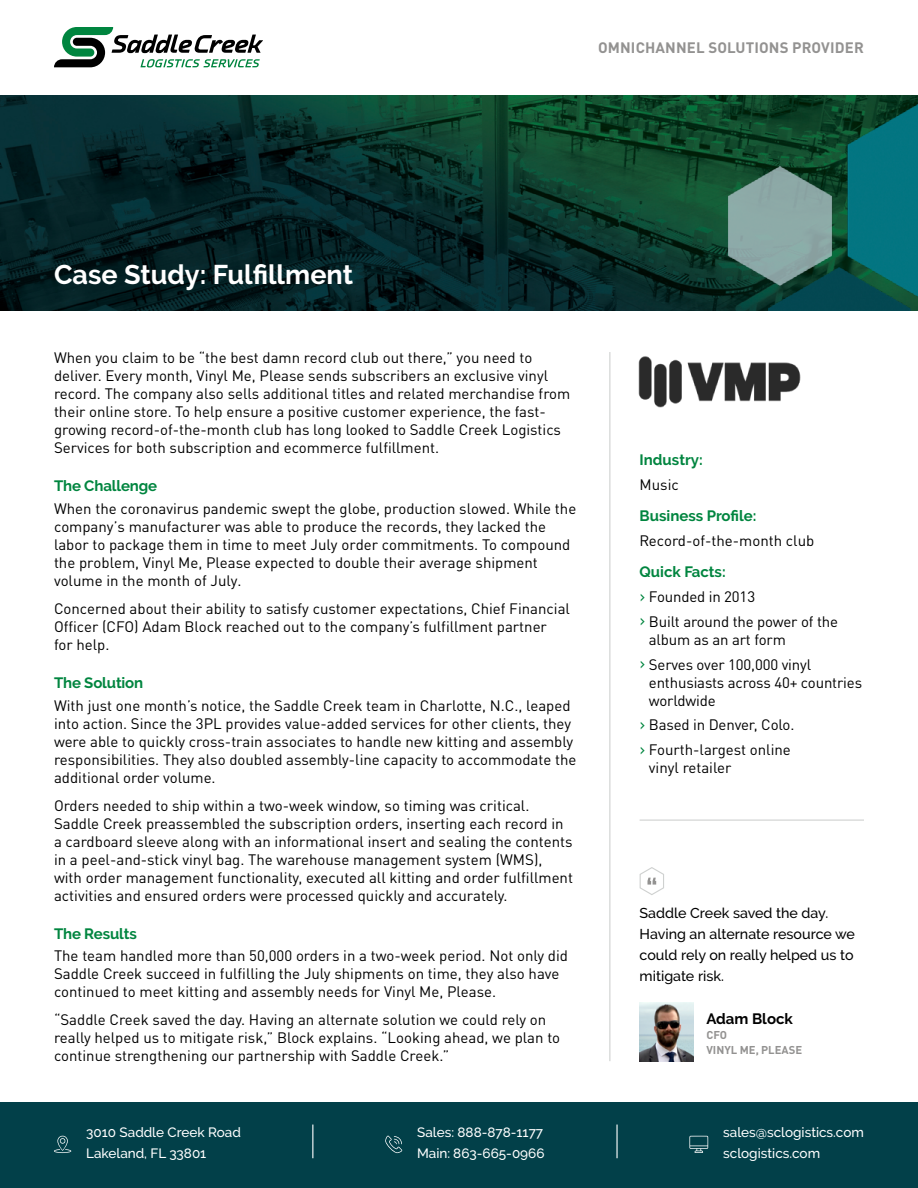
<style>
.page{position:relative;width:918px;height:1188px;background:#fff}
.page>*{position:absolute;margin:0;border:0;box-sizing:border-box;transform-origin:0 0}
.t1{font:700 27px "Raleway";color:#fff}
.t2{font:15px/18px "DINOT";color:#000}
.t3{font:700 15px "Raleway";letter-spacing:-.01em;color:#00853f}
.t4{font:700 15px "DINOT";letter-spacing:.01em;color:#939291}
.t5{font:700 15px "Raleway";color:#000}
.t6{font:500 14.25px/21px "Raleway";color:#000}
.t7{font:500 13.5px/21px "Raleway";color:#fff}
.t8{font:700 11.25px/15px "DINOT";color:#939291}
.s1{font-size:18px;color:#00853f}
</style>
<div class="page">
<svg style="left:54px;top:27px;width:209px;height:40px"></svg>
<img style="left:0;top:95px;width:716px;height:215px">
<img style="left:716px;top:95px;width:202px;height:215px">
<div style="left:0;top:1103px;width:918px;height:85px;background:#024049"></div>
<hr style="left:312px;top:1125px;width:1px;height:33px;background:#fff">
<hr style="left:616px;top:1125px;width:2px;height:33px;background:#fff">
<svg style="left:689px;top:1136px;width:19px;height:17px"></svg>
<svg style="left:54px;top:1136px;width:17px;height:17px"></svg>
<svg style="left:385px;top:1136px;width:17px;height:17px"></svg>
<hr style="left:609px;top:352px;width:1px;height:709px;background:#cfd1d0">
<hr style="left:640px;top:820px;width:224px;height:1px;background:#cfd1d0">
<svg style="left:639px;top:867px;width:25px;height:28px"></svg>
<img style="left:640px;top:1002px;width:54px;height:59px">
<img style="left:638px;top:356px;width:163px;height:51px">
<p class="t4" style="left:598px;top:38px;width:267px">OMNICHANNEL SOLUTIONS PROVIDER</p>
<h1 class="t1" style="left:54px;top:259px;width:301px">Case Study: Fulfillment</h1>
<p class="t2" style="left:54px;top:349px;width:518px">When you claim to be “the best damn record club out there,” you need to deliver. Every month, Vinyl Me, Please sends subscribers an exclusive vinyl record. The company also sells additional titles and related merchandise from their online store. To help ensure a positive customer experience, the fast&shy;growing record-of-the-month club has long looked to Saddle Creek Logistics Services for both subscription and ecommerce fulfillment.</p>
<p class="t3" style="left:54px;top:478px;width:105px">The Challenge</p>
<p class="t2" style="left:54px;top:500px;width:524px">When the coronavirus pandemic swept the globe, production slowed. While the company’s manufacturer was able to produce the records, they lacked the labor to package them in time to meet July order commitments. To compound the problem, Vinyl Me, Please expected to double their average shipment volume in the month of July.</p>
<p class="t2" style="left:54px;top:599px;width:517px">Concerned about their ability to satisfy customer expectations, Chief Financial<br>Officer (CFO) Adam Block reached out to the company’s fulfillment partner<br>for help.</p>
<p class="t3" style="left:54px;top:674px;width:91px">The Solution</p>
<p class="t2" style="left:54px;top:696px;width:524px">With just one month’s notice, the Saddle Creek team in Charlotte, N.C., leaped into action. Since the 3PL provides value-added services for other clients, they were able to quickly cross-train associates to handle new kitting and assembly responsibilities. They also doubled assembly-line capacity to accommodate the additional order volume.</p>
<p class="t2" style="left:54px;top:796px;width:521px">Orders needed to ship within a two-week window, so timing was critical.<br>Saddle Creek preassembled the subscription orders, inserting each record in a cardboard sleeve along with an informational insert and sealing the contents in a peel-and-stick vinyl bag. The warehouse management system (WMS), with order management functionality, executed all kitting and order fulfillment activities and ensured orders were processed quickly and accurately.</p>
<p class="t3" style="left:54px;top:925px;width:84px">The Results</p>
<p class="t2" style="left:54px;top:947px;width:515px">The team handled more than 50,000 orders in a two-week period. Not only did<br>Saddle Creek succeed in fulfilling the July shipments on time, they also have continued to meet kitting and assembly needs for Vinyl Me, Please.</p>
<p class="t2" style="left:54px;top:1010px;width:508px">“Saddle Creek saved the day. Having an alternate solution we could rely on really helped us to mitigate risk,” Block explains. “Looking ahead, we plan to continue strengthening our partnership with Saddle Creek.”</p>
<p class="t7" style="left:86px;top:1122px;width:156px">3010 Saddle Creek Road<br>Lakeland, FL 33801</p>
<p class="t7" style="left:417px;top:1122px;width:129px">Sales: 888-878-1177<br>Main: 863-665-0966</p>
<p class="t3" style="left:640px;top:451px;width:65px">Industry:</p>
<p class="t2" style="left:640px;top:475px;width:41px">Music</p>
<p class="t3" style="left:640px;top:507px;width:118px">Business Profile:</p>
<p class="t2" style="left:640px;top:531px;width:176px">Record-of-the-month club</p>
<p class="t3" style="left:640px;top:564px;width:88px">Quick Facts:</p>
<p class="t2" style="left:640px;top:584px;width:200px;line-height:24.8px"><span class="s1">›</span> Founded in 2013<br><span class="s1">›</span> Built around the power of the</p>
<p class="t2" style="left:640px;top:627px;width:173px;line-height:24.8px;text-indent:9px">album as an art form<br><span class="s1">›</span> Serves over 100,000 vinyl</p>
<p class="t2" style="left:649px;top:673px;width:215px">enthusiasts across 40+ countries worldwide</p>
<p class="t2" style="left:640px;top:712px;width:156px;line-height:24.8px"><span class="s1">›</span> Based in Denver, Colo. <span class="s1">›</span> Fourth-largest online</p>
<p class="t2" style="left:649px;top:759px;width:84px">vinyl retailer</p>
<p class="t6" style="left:640px;top:902px;width:217px">Saddle Creek saved the day.<br>Having an alternate resource we could rely on really helped us to mitigate risk.</p>
<p class="t5" style="left:706px;top:1010px;width:88px">Adam Block</p>
<p class="t8" style="left:706px;top:1027px;width:97px">CFO<br>VINYL ME, PLEASE</p>
<p class="t7" style="left:723px;top:1122px;width:142px">sales@sclogistics.com sclogistics.com</p>
</div>
